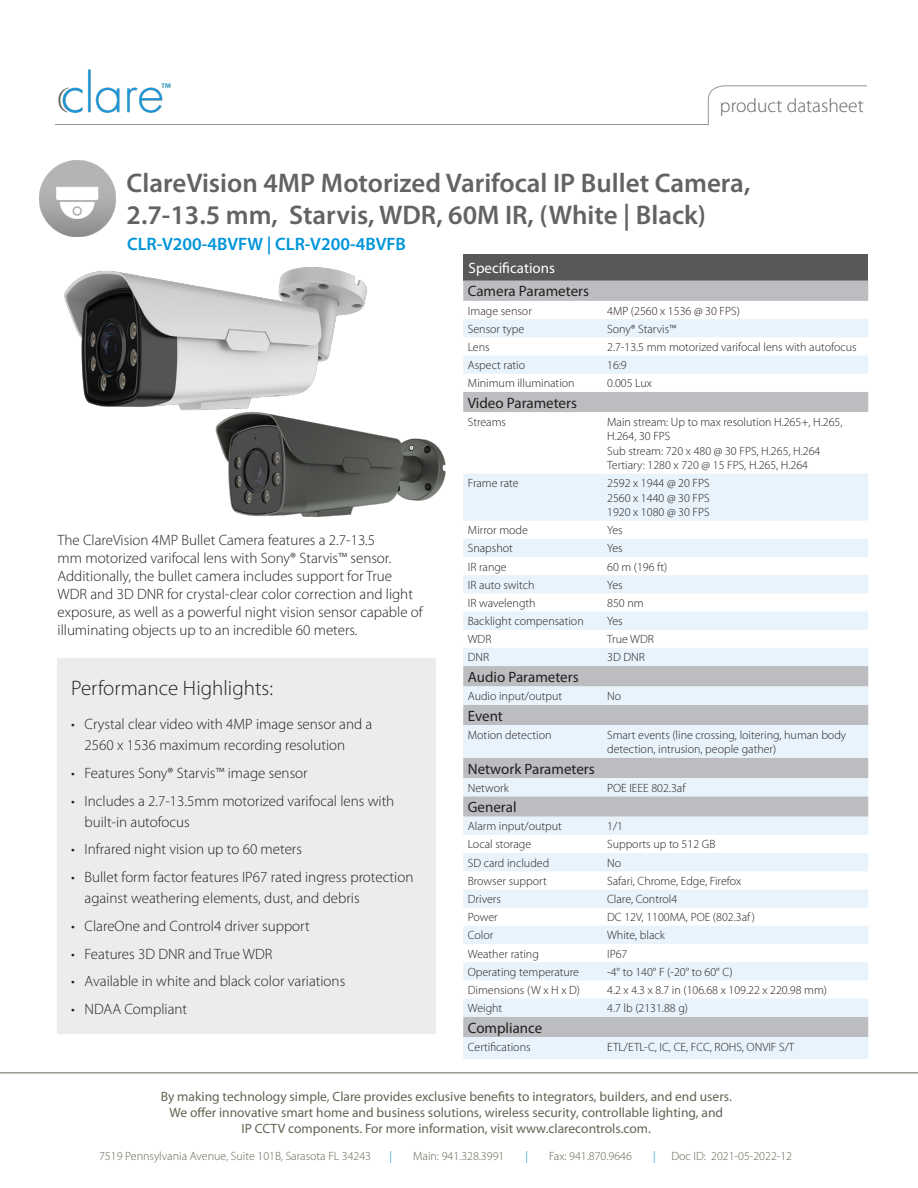
<style>
.page{position:relative;width:918px;height:1188px;background:#fff}
.page>*{position:absolute;margin:0;border:0;box-sizing:border-box;transform-origin:0 0}
.t1{font:600 27px/32.4px "Myriad Pro";color:#636366}
.t2{font:300 21px "Myriad Pro";color:#231f20}
.t3{font:300 19.5px "Myriad Pro";color:#636366}
.t4{font:600 18px "Myriad Pro";color:#0095d9}
.t5{font:300 15px/18px "Myriad Pro";color:#231f20}
.t6{font:15px "Myriad Pro";color:#231f20}
.Table_Body__black{font:15px "Myriad Pro";color:#fff}
.t7{font:13.5px "Myriad Pro";color:#636354}
.Table_Body__black-2{font:300 12px/14.4px "Myriad Pro";color:#231f20}
.t8{font:300 12px "Myriad Pro";color:#636354}
.t9{font:300 12px "Myriad Pro";color:#0095d9}
</style>
<div class="page">
<hr style="left:0;top:1072px;width:918px;height:1px;background:#636354">
<img style="left:40px;top:161px;width:76px;height:75px">
<hr style="left:55px;top:124px;width:654px;height:1px;background:#939598">
<svg style="left:708px;top:85px;width:159px;height:40px"></svg>
<img style="left:58px;top:69px;width:113px;height:44px">
<div style="left:463px;top:254px;width:405px;height:27px;background:#57585a"></div>
<div style="left:463px;top:281px;width:405px;height:20px;background:#bcbdc0"></div>
<svg style="left:463px;top:319px;width:405px;height:740px;fill:#e8f3fb"></svg>
<div style="left:58px;top:658px;width:378px;height:376px;background:#ececee"></div>
<img style="left:215px;top:416px;width:231px;height:101px">
<img style="left:64px;top:267px;width:304px;height:149px">
<p class="t3" style="left:720px;top:94px;width:145px">product datasheet</p>
<p class="t1" style="left:127px;top:166px;width:625px">ClareVision 4MP Motorized Varifocal IP Bullet Camera,<br>2.7-13.5 mm, Starvis, WDR, 60M IR, (White | Black)</p>
<p class="t4" style="left:127px;top:232px;width:280px">CLR-V200-4BVFW | CLR-V200-4BVFB</p>
<p class="t5" style="left:58px;top:531px;width:367px">The ClareVision 4MP Bullet Camera features a 2.7-13.5<br>mm motorized varifocal lens with Sony® Starvis™ sensor.<br>Additionally, the bullet camera includes support for True WDR and 3D DNR for crystal-clear color correction and light exposure, as well as a powerful night vision sensor capable of illuminating objects up to an incredible 60 meters.</p>
<p class="t2" style="left:71px;top:675px;width:203px">Performance Highlights:</p>
<p class="t5" style="left:85px;top:714px;width:289px;line-height:21px;text-indent:-14px">• Crystal clear video with 4MP image sensor and a<br>2560 x 1536 maximum recording resolution</p>
<p class="t5" style="left:71px;top:764px;width:238px">• Features Sony® Starvis™ image sensor</p>
<p class="t5" style="left:85px;top:790px;width:311px;line-height:21px;text-indent:-14px">• Includes a 2.7-13.5mm motorized varifocal lens with built-in autofocus</p>
<p class="t5" style="left:71px;top:840px;width:232px">• Infrared night vision up to 60 meters</p>
<p class="t5" style="left:85px;top:867px;width:330px;line-height:21px;text-indent:-14px">• Bullet form factor features IP67 rated ingress protection against weathering elements, dust, and debris</p>
<p class="t5" style="left:71px;top:917px;width:240px">• ClareOne and Control4 driver support</p>
<p class="t5" style="left:71px;top:945px;width:203px">• Features 3D DNR and True WDR</p>
<p class="t5" style="left:71px;top:972px;width:276px">• Available in white and black color variations</p>
<p class="t5" style="left:71px;top:1000px;width:118px">• NDAA Compliant</p>
<p class="Table_Body__black" style="left:469px;top:258px;width:88px">Specifications</p>
<p class="t6" style="left:468px;top:282px;width:123px">Camera Parameters</p>
<p class="Table_Body__black-2" style="left:468px;top:303px;width:66px">Image sensor</p>
<p class="Table_Body__black-2" style="left:607px;top:303px;width:134px">4MP (2560 x 1536 @ 30 FPS)</p>
<p class="Table_Body__black-2" style="left:468px;top:321px;width:58px">Sensor type</p>
<p class="Table_Body__black-2" style="left:607px;top:321px;width:71px">Sony® Starvis™</p>
<p class="Table_Body__black-2" style="left:468px;top:340px;width:23px">Lens</p>
<p class="Table_Body__black-2" style="left:607px;top:340px;width:251px">2.7-13.5 mm motorized varifocal lens with autofocus</p>
<p class="Table_Body__black-2" style="left:468px;top:358px;width:59px">Aspect ratio</p>
<p class="Table_Body__black-2" style="left:607px;top:358px;width:21px">16:9</p>
<p class="Table_Body__black-2" style="left:468px;top:376px;width:108px">Minimum illumination</p>
<p class="Table_Body__black-2" style="left:607px;top:376px;width:46px">0.005 Lux</p>
<p class="t6" style="left:468px;top:393px;width:111px">Video Parameters</p>
<p class="Table_Body__black-2" style="left:468px;top:415px;width:40px">Streams</p>
<p class="Table_Body__black-2" style="left:607px;top:415px;width:237px">Main stream: Up to max resolution H.265+, H.265, H.264, 30 FPS<br>Sub stream: 720 x 480 @ 30 FPS, H.265, H.264<br>Tertiary: 1280 x 720 @ 15 FPS, H.265, H.264</p>
<p class="Table_Body__black-2" style="left:468px;top:476px;width:52px">Frame rate</p>
<p class="Table_Body__black-2" style="left:607px;top:476px;width:104px;text-align:justify">2592 x 1944 @ 20 FPS 2560 x 1440 @ 30 FPS 1920 x 1080 @ 30 FPS</p>
<p class="Table_Body__black-2" style="left:468px;top:523px;width:62px">Mirror mode</p>
<p class="Table_Body__black-2" style="left:607px;top:523px;width:17px">Yes</p>
<p class="Table_Body__black-2" style="left:468px;top:541px;width:47px">Snapshot</p>
<p class="Table_Body__black-2" style="left:607px;top:541px;width:17px">Yes</p>
<p class="Table_Body__black-2" style="left:468px;top:559px;width:40px">IR range</p>
<p class="Table_Body__black-2" style="left:607px;top:559px;width:62px">60 m (196 ft)</p>
<p class="Table_Body__black-2" style="left:468px;top:577px;width:68px">IR auto switch</p>
<p class="Table_Body__black-2" style="left:607px;top:577px;width:17px">Yes</p>
<p class="Table_Body__black-2" style="left:468px;top:596px;width:69px">IR wavelength</p>
<p class="Table_Body__black-2" style="left:607px;top:596px;width:38px">850 nm</p>
<p class="Table_Body__black-2" style="left:468px;top:614px;width:117px">Backlight compensation</p>
<p class="Table_Body__black-2" style="left:607px;top:614px;width:17px">Yes</p>
<p class="Table_Body__black-2" style="left:468px;top:632px;width:25px">WDR</p>
<p class="Table_Body__black-2" style="left:607px;top:632px;width:48px">True WDR</p>
<p class="Table_Body__black-2" style="left:468px;top:650px;width:23px">DNR</p>
<p class="Table_Body__black-2" style="left:607px;top:650px;width:39px">3D DNR</p>
<p class="t6" style="left:468px;top:668px;width:112px">Audio Parameters</p>
<p class="Table_Body__black-2" style="left:468px;top:689px;width:96px">Audio input/output</p>
<p class="Table_Body__black-2" style="left:607px;top:689px;width:16px">No</p>
<p class="t6" style="left:468px;top:706px;width:37px">Event</p>
<p class="Table_Body__black-2" style="left:468px;top:727px;width:85px">Motion detection</p>
<p class="Table_Body__black-2" style="left:607px;top:727px;width:241px">Smart events (line crossing, loitering, human body detection, intrusion, people gather)</p>
<p class="t6" style="left:468px;top:759px;width:128px">Network Parameters</p>
<p class="Table_Body__black-2" style="left:468px;top:780px;width:42px">Network</p>
<p class="Table_Body__black-2" style="left:607px;top:780px;width:80px">POE IEEE 802.3af</p>
<p class="t6" style="left:468px;top:798px;width:50px">General</p>
<p class="Table_Body__black-2" style="left:468px;top:819px;width:96px">Alarm input/output</p>
<p class="Table_Body__black-2" style="left:607px;top:819px;width:17px">1/1</p>
<p class="Table_Body__black-2" style="left:468px;top:837px;width:65px">Local storage</p>
<p class="Table_Body__black-2" style="left:607px;top:837px;width:110px">Supports up to 512 GB</p>
<p class="Table_Body__black-2" style="left:468px;top:855px;width:83px">SD card included</p>
<p class="Table_Body__black-2" style="left:607px;top:855px;width:16px">No</p>
<p class="Table_Body__black-2" style="left:468px;top:874px;width:80px">Browser support</p>
<p class="Table_Body__black-2" style="left:607px;top:874px;width:136px">Safari, Chrome, Edge, Firefox</p>
<p class="Table_Body__black-2" style="left:468px;top:892px;width:35px">Drivers</p>
<p class="Table_Body__black-2" style="left:607px;top:892px;width:72px">Clare, Control4</p>
<p class="Table_Body__black-2" style="left:468px;top:910px;width:31px">Power</p>
<p class="Table_Body__black-2" style="left:607px;top:910px;width:149px">DC 12V, 1100MA, POE (802.3af )</p>
<p class="Table_Body__black-2" style="left:468px;top:928px;width:27px">Color</p>
<p class="Table_Body__black-2" style="left:607px;top:928px;width:59px">White, black</p>
<p class="Table_Body__black-2" style="left:468px;top:946px;width:73px">Weather rating</p>
<p class="Table_Body__black-2" style="left:607px;top:946px;width:22px">IP67</p>
<p class="Table_Body__black-2" style="left:468px;top:964px;width:113px">Operating temperature</p>
<p class="Table_Body__black-2" style="left:607px;top:964px;width:127px">-4° to 140° F (-20° to 60° C)</p>
<p class="Table_Body__black-2" style="left:468px;top:983px;width:114px">Dimensions (W x H x D)</p>
<p class="Table_Body__black-2" style="left:607px;top:983px;width:221px">4.2 x 4.3 x 8.7 in (106.68 x 109.22 x 220.98 mm)</p>
<p class="Table_Body__black-2" style="left:468px;top:1001px;width:36px">Weight</p>
<p class="Table_Body__black-2" style="left:607px;top:1001px;width:82px">4.7 lb (2131.88 g)</p>
<p class="t6" style="left:468px;top:1018px;width:76px">Compliance</p>
<p class="Table_Body__black-2" style="left:468px;top:1039px;width:64px">Certifications</p>
<p class="Table_Body__black-2" style="left:607px;top:1039px;width:189px">ETL/ETL-C, IC, CE, FCC, ROHS, ONVIF S/T</p>
<p class="t7" style="left:161px;top:1088px;width:573px">By making technology simple, Clare provides exclusive benefits to integrators, builders, and end users.</p>
<p class="t7" style="left:169px;top:1104px;width:555px">We offer innovative smart home and business solutions, wireless security, controllable lighting, and</p>
<p class="t7" style="left:242px;top:1121px;width:411px">IP CCTV components. For more information, visit www.clarecontrols.com.</p>
<p class="t8" style="left:99px;top:1149px;width:274px">7519 Pennsylvania Avenue, Suite 101B, Sarasota FL 34243</p>
<p class="t9" style="left:390px;top:1149px;width:4px">|</p>
<p class="t8" style="left:413px;top:1149px;width:93px">Main: 941.328.3991</p>
<p class="t9" style="left:525px;top:1149px;width:4px">|</p>
<p class="t8" style="left:549px;top:1149px;width:85px">Fax: 941.870.9646</p>
<p class="t9" style="left:653px;top:1149px;width:4px">|</p>
<p class="t8" style="left:671px;top:1149px;width:122px">Doc ID: 2021-05-2022-12</p>
</div>
